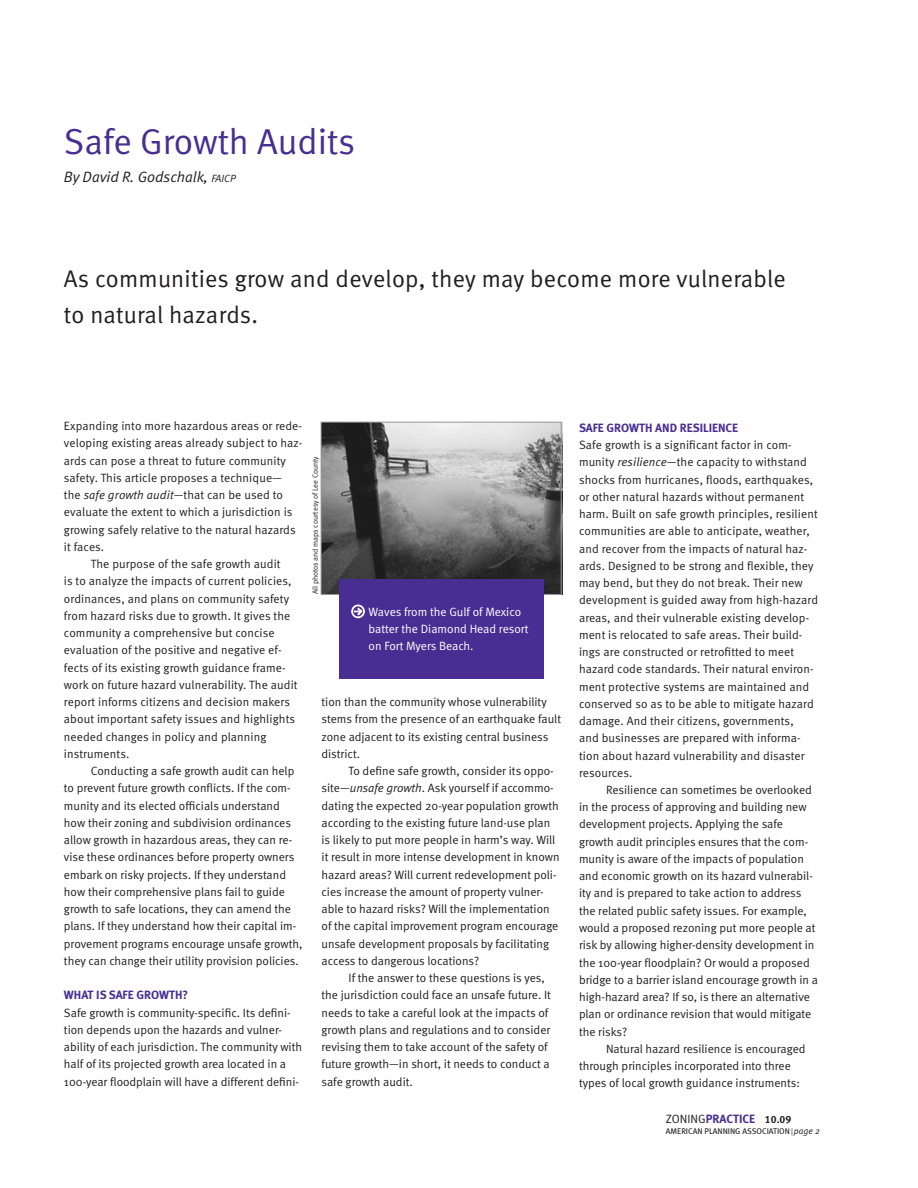
<style>
.page{position:relative;width:918px;height:1188px;background:#fff}
.page>*{position:absolute;margin:0;border:0;box-sizing:border-box;transform-origin:0 0}
.t1{font:36px "Meta Normal";color:#482e92}
.Intro_Deck{font:24px "Meta Normal";letter-spacing:.01em;color:#231f20}
.Byline{font:italic 15px "Meta Normal";color:#231f20}
.t2{font:12px/17.2px "Meta Normal";color:#231f20}
.Body_First{font:12px/17.2px "Meta Normal";letter-spacing:-.005em;color:#fff}
.A_Head{font:700 12px "Meta";color:#482e92}
.t3{font:8.25px "Meta";color:#231f20}
.t4{font:7.5px "Meta Normal";letter-spacing:-.005em;color:#231f20}
.s1{font-size:10.5px}
.s2{font-style:italic}
.s3{font-family:"Meta Normal";font-weight:400;color:#231f20}
.s4{font-family:"Meta Bold LF";font-weight:400;font-size:10.5px;color:#231f20}
.s5{font-family:"Meta Normal";font-size:7.5px}
.s6{font-family:"Meta Normal";font-style:italic;font-size:9px}
</style>
<div class="page">
<img style="left:323px;top:424px;width:237px;height:169px">
<div style="left:321px;top:422px;width:241px;height:173px;border:1px solid #939598"></div>
<div style="left:339px;top:580px;width:204px;height:99px;background:#482e92"></div>
<div style="left:351px;top:605px;width:14px;height:13px;border:2px solid #fff;border-radius:50%"></div>
<svg style="left:354px;top:606px;width:10px;height:11px"></svg>
<p class="t1" style="left:64px;top:120px;width:293px">Safe Growth Audits</p>
<p class="Byline" style="left:64px;top:168px;width:173px">By David R. Godschalk, <span class="s1">faicp</span></p>
<p class="Intro_Deck" style="left:64px;top:264px;width:723px">As communities grow and develop, they may become more vulnerable</p>
<p class="Intro_Deck" style="left:64px;top:300px;width:196px">to natural hazards.</p>
<p class="t2" style="left:64px;top:417px;width:240px">Expanding into more hazardous areas or rede&shy;veloping existing areas already subject to haz&shy;ards can pose a threat to future community safety. This article proposes a technique—<br>the <span class="s2">safe growth audit</span>—that can be used to evaluate the extent to which a jurisdiction is growing safely relative to the natural hazards it faces.</p>
<p class="t2" style="left:64px;top:555px;width:235px;text-indent:27px">The purpose of the safe growth audit<br>is to analyze the impacts of current policies, ordinances, and plans on community safety from hazard risks due to growth. It gives the community a comprehensive but concise evaluation of the positive and negative ef&shy;fects of its existing growth guidance frame&shy;work on future hazard vulnerability. The audit report informs citizens and decision makers about important safety issues and highlights needed changes in policy and planning instruments.</p>
<p class="t2" style="left:64px;top:762px;width:240px;text-indent:27px">Conducting a safe growth audit can help to prevent future growth conflicts. I f the com&shy;munity and its elected officials understand how their zoning and subdivision ordinances allow growth in hazardous areas, they can re&shy;vise these ordinances before property owners embark on risky projects. If they understand how their comprehensive plans fail to guide growth to safe locations, they can amend the plans. If they understand how their capital im&shy;provement programs encourage unsafe growth, they can change their utility provision policies.</p>
<p class="A_Head" style="left:64px;top:988px;width:126px">WHAT IS SAFE GROWTH?</p>
<p class="t2" style="left:64px;top:1004px;width:240px">Safe growth is community-specific. Its defini&shy;tion depends upon the hazards and vulner&shy;ability of each jurisdiction. The community with half of its projected growth area located in a 100-year floodplain will have a different defini-</p>
<p class="t4" style="left:311px;top:594px;width:139px;rotate:-90deg">All photos and maps courtesy of Lee County</p>
<p class="Body_First" style="left:369px;top:603px;width:161px">Waves from the Gulf of Mexico batter the Diamond Head resort on Fort Myers Beach.</p>
<p class="t2" style="left:322px;top:693px;width:241px">tion than the community whose vulnerability stems from the presence of an earthquake fault zone adjacent to its existing central business district.</p>
<p class="t2" style="left:322px;top:762px;width:240px;text-indent:27px">To define safe growth, consider its oppo&shy;site—<span class="s2">unsafe growth</span>. Ask yourself if accommo&shy;dating the expected 20-year population growth according to the existing future land-use plan is likely to put more people in harm’s way. Will it result in more intense development in known hazard areas? Will current redevelopment poli&shy;cies increase the amount of property vulner&shy;able to hazard risks? Will the implementation of the capital improvement program encourage unsafe development proposals by facilitating access to dangerous locations?</p>
<p class="t2" style="left:322px;top:969px;width:231px;text-indent:27px">If the answer to these questions is yes, the jurisdiction could face an unsafe future. It needs to take a careful look at the impacts of growth plans and regulations and to consider revising them to take account of the safety of future growth—in short, it needs to conduct a safe growth audit.</p>
<p class="A_Head" style="left:579px;top:421px;width:161px">SAFE GROWTH AND RESILIENCE</p>
<p class="t2" style="left:579px;top:436px;width:241px">Safe growth is a significant factor in com&shy;munity <span class="s2">resilience</span>—the capacity to withstand shocks from hurricanes, floods, earthquakes, or other natural hazards without permanent harm. Built on safe growth principles, resilient communities are able to anticipate, weather, and recover from the impacts of natural haz&shy;ards. Designed to be strong and flexible, they may bend, but they do not break. Their new development is guided away from high-hazard areas, and their vulnerable existing develop&shy;ment is relocated to safe areas. Their build&shy;ings are constructed or retrofitted to meet hazard code standards. Their natural environ&shy;ment protective systems are maintained and conserved so as to be able to mitigate hazard damage. And their citizens, governments,<br>and businesses are prepared with informa&shy;tion about hazard vulnerability and disaster resources.</p>
<p class="t2" style="left:579px;top:781px;width:241px;text-indent:27px">Resilience can sometimes be overlooked in the process of approving and building new development projects. Applying the safe growth audit principles ensures that the com&shy;munity is aware of the impacts of population and economic growth on its hazard vulnerabil&shy;ity and is prepared to take action to address the related public safety issues. For example, would a proposed rezoning put more people at risk by allowing higher-density development in the 100-year floodplain? Or would a proposed bridge to a barrier island encourage growth in a high-hazard area? If so, is there an alternative plan or ordinance revision that would mitigate the risks?</p>
<p class="t2" style="left:579px;top:1040px;width:228px;text-indent:27px">N atural hazard resilience is encouraged through principles incorporated into three types of local growth guidance instruments:</p>
<p class="A_Head" style="left:666px;top:1112px;width:127px"><span class="s3">zoning</span>PRACTICE <span class="s4">10.09</span></p>
<p class="t3" style="left:666px;top:1126px;width:156px">AMERICAN PLANN IN G ASSOCIATION <span class="s5">|</span><span class="s6">page 2</span></p>
</div>
